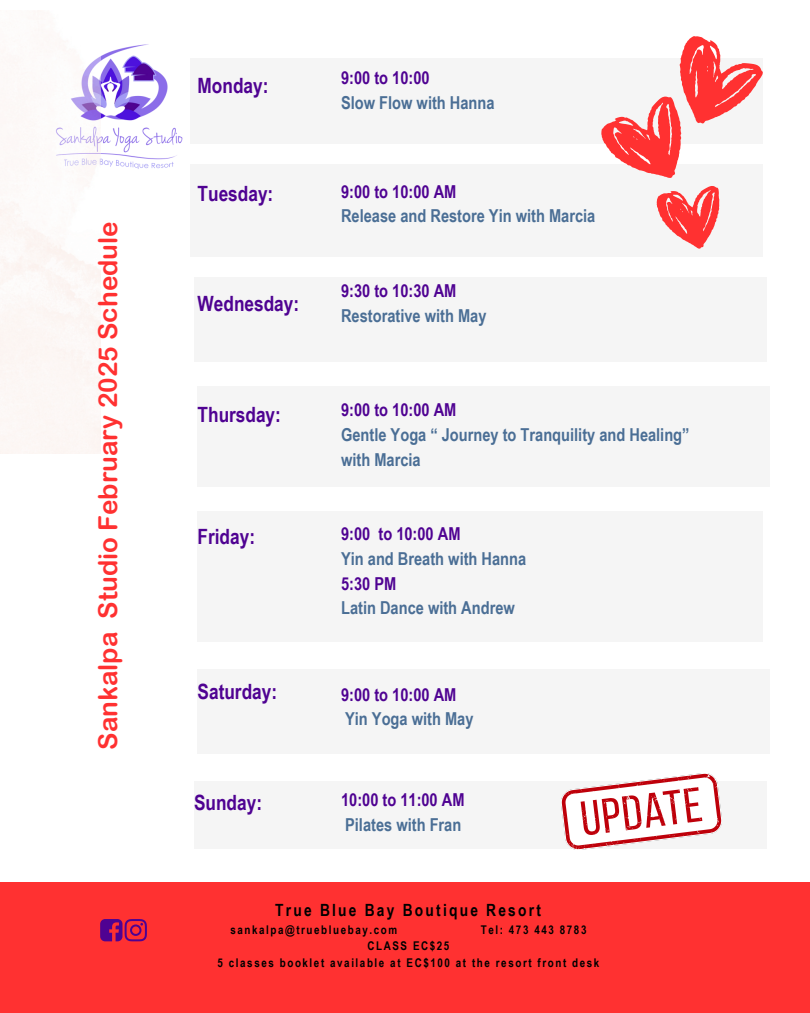
<style>
.page{position:relative;width:810px;height:1013px;background:#fff}
.page>*{position:absolute;margin:0;border:0;box-sizing:border-box;transform-origin:0 0}
.t1{font:26.1px "Arial Rounded MT Bold";color:#ff3131}
.t2{font:700 21px "Arial Narrow";color:#4f0292}
.t3{font:700 17.8px/24.8px "Arial Narrow";color:#4a6e95}
.t4{font:700 16.8px "Arial Narrow";letter-spacing:.13em;color:#000}
.t5{font:700 12px "Arial Narrow";letter-spacing:.13em;color:#000}
.s1{color:#4f0292}
</style>
<div class="page">
<div style="left:190px;top:164px;width:573px;height:92px;background:#f4f4f4"></div>
<div style="left:194px;top:276px;width:573px;height:85px;background:#f4f4f4"></div>
<div style="left:198px;top:386px;width:572px;height:100px;background:#f4f4f4"></div>
<div style="left:198px;top:511px;width:565px;height:130px;background:#f4f4f4"></div>
<div style="left:194px;top:781px;width:573px;height:67px;background:#f4f4f4"></div>
<div style="left:0;top:882px;width:810px;height:130px;background:#ff3131"></div>
<div style="left:190px;top:59px;width:573px;height:85px;background:#f4f4f4"></div>
<svg style="left:100px;top:919px;width:47px;height:22px"></svg>
<img style="left:100px;top:44px;width:83px;height:125px">
<div style="left:0;top:56px;width:100px;height:398px;background:#fcf8f6"></div>
<svg style="left:656px;top:186px;width:63px;height:63px"></svg>
<svg style="left:601px;top:36px;width:162px;height:142px"></svg>
<div style="left:198px;top:669px;width:572px;height:85px;background:#f4f4f4"></div>
<img style="left:562px;top:773px;width:159px;height:76px">
<p class="t1" style="left:92px;top:749px;width:530px;rotate:-90deg">Sankalpa Studio February 2025 Schedule</p>
<p class="t2" style="left:198px;top:73px;width:72px">Monday:</p>
<p class="t3" style="left:341px;top:66px;width:155px"><span class="s1">9:00 to 10:00<br></span>Slow Flow with Hanna</p>
<h2 class="t2" style="left:198px;top:182px;width:77px">Tuesday:</h2>
<h2 class="t3" style="left:341px;top:179px;width:256px"><span class="s1">9:00 to 10:00 AM<br></span>Release and Restore Yin with Marcia</h2>
<h3 class="t2" style="left:198px;top:291px;width:103px">Wednesday:</h3>
<h2 class="t3" style="left:341px;top:278px;width:147px"><span class="s1">9:30 to 10:30 AM<br></span>Restorative with May</h2>
<h1 class="t2" style="left:198px;top:402px;width:85px">Thursday:</h1>
<p class="t3" style="left:341px;top:397px;width:350px"><span class="s1">9:00 to 10:00 AM<br></span>Gentle Yoga “ Journey to Tranquility and Healing” with Marcia</p>
<h2 class="t2" style="left:198px;top:524px;width:59px">Friday:</h2>
<h3 class="t3" style="left:341px;top:521px;width:187px"><span class="s1">9:00 to 10:00 AM<br></span>Yin and Breath with Hanna<br><span class="s1">5:30 PM<br></span>Latin Dance with Andrew</h3>
<h2 class="t2" style="left:198px;top:679px;width:81px">Saturday:</h2>
<h3 class="t3" style="left:341px;top:681px;width:134px"><span class="s1">9:00 to 10:00 AM<br></span>Yin Yoga with May</h3>
<h3 class="t2" style="left:194px;top:790px;width:70px">Sunday:</h3>
<h3 class="t3" style="left:341px;top:787px;width:125px"><span class="s1">10:00 to 11:00 AM<br></span>Pilates with Fran</h3>
<h2 class="t4" style="left:275px;top:900px;width:267px">True Blue Bay Boutique Resort</h2>
<h3 class="t5" style="left:230px;top:922px;width:168px">sankalpa@truebluebay.com</h3>
<h3 class="t5" style="left:481px;top:922px;width:107px">Tel: 473 443 8783</h3>
<h2 class="t5" style="left:367px;top:939px;width:83px">CLASS EC$25</h2>
<h3 class="t5" style="left:218px;top:955px;width:383px">5 classes booklet available at EC$100 at the resort front desk</h3>
</div>
